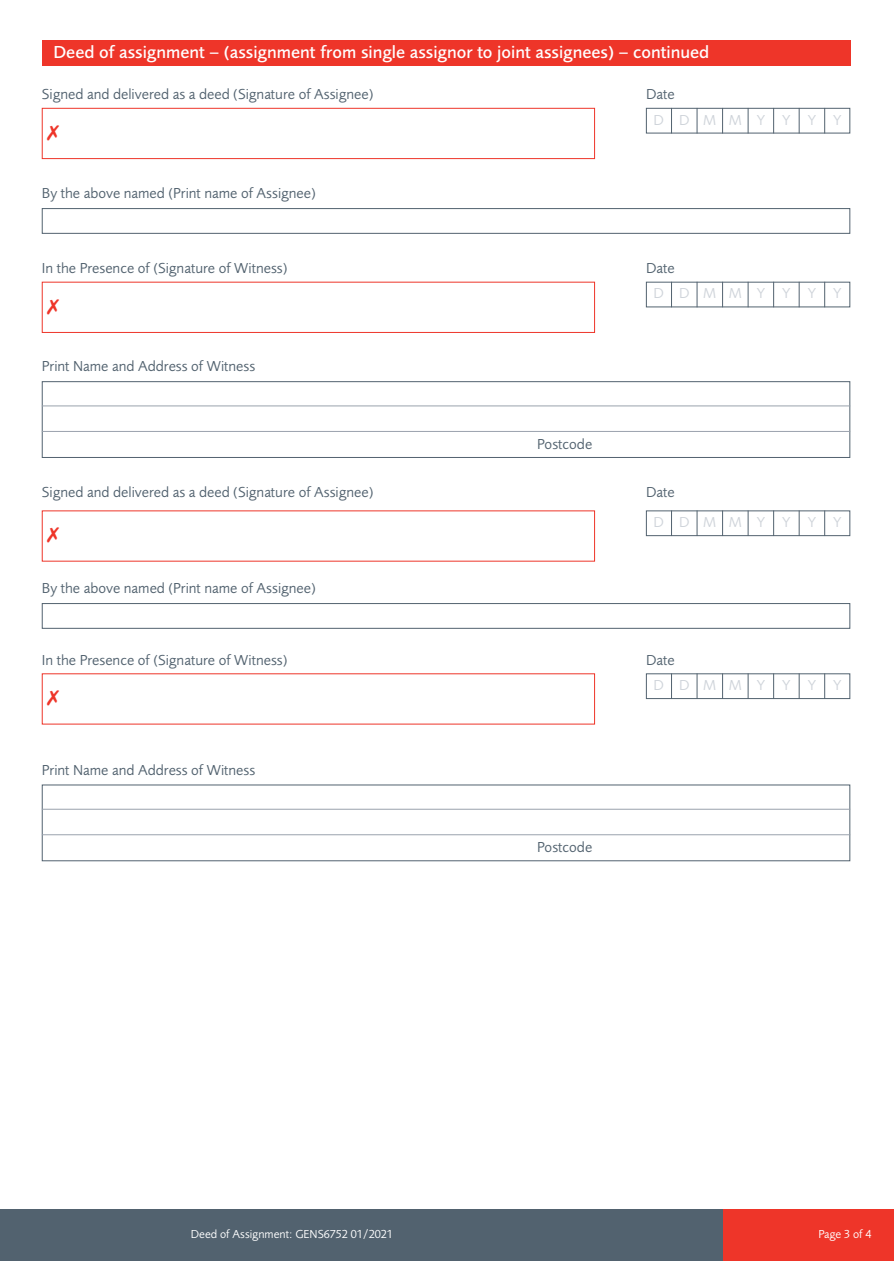
<style>
.page{position:relative;width:894px;height:1261px;background:#fff}
.page>*{position:absolute;margin:0;border:0;box-sizing:border-box;transform-origin:0 0}
.t1{font:500 18px "Pru Sans";color:#fff}
.t2{font:15px "Pru Sans";color:#52626f}
.t3{font:15px "Pru Sans";letter-spacing:.95em;color:#cfd4da}
.t4{font:12px "Pru Sans";color:#fff}
</style>
<div class="page">
<div style="left:0;top:1209px;width:892px;height:52px;background:#52626f"></div>
<div style="left:722px;top:1209px;width:171px;height:52px;background:#ee3529"></div>
<div style="left:42px;top:208px;width:808px;height:26px;border:1px solid #52626f"></div>
<div style="left:42px;top:108px;width:553px;height:51px;border:1px solid #ee3529"></div>
<div style="left:646px;top:108px;width:204px;height:25px;border:1px solid #52626f"></div>
<svg style="left:671px;top:108px;width:1px;height:25px"></svg>
<svg style="left:696px;top:108px;width:1px;height:25px"></svg>
<svg style="left:722px;top:108px;width:1px;height:25px"></svg>
<svg style="left:747px;top:108px;width:1px;height:25px"></svg>
<svg style="left:773px;top:108px;width:1px;height:25px"></svg>
<svg style="left:798px;top:108px;width:1px;height:25px"></svg>
<svg style="left:824px;top:108px;width:1px;height:25px"></svg>
<div style="left:42px;top:282px;width:553px;height:51px;border:1px solid #ee3529"></div>
<div style="left:646px;top:282px;width:204px;height:25px;border:1px solid #52626f"></div>
<svg style="left:671px;top:282px;width:1px;height:25px"></svg>
<svg style="left:696px;top:282px;width:1px;height:25px"></svg>
<svg style="left:722px;top:282px;width:1px;height:25px"></svg>
<svg style="left:747px;top:282px;width:1px;height:25px"></svg>
<svg style="left:773px;top:282px;width:1px;height:25px"></svg>
<svg style="left:798px;top:282px;width:1px;height:25px"></svg>
<svg style="left:824px;top:282px;width:1px;height:25px"></svg>
<div style="left:42px;top:381px;width:808px;height:77px;border:1px solid #52626f"></div>
<hr style="left:42px;top:431px;width:808px;height:1px;background:#9aa2ad">
<hr style="left:42px;top:405px;width:808px;height:1px;background:#9aa2ad">
<div style="left:42px;top:40px;width:808px;height:25px;background:#ee3529"></div>
<div style="left:42px;top:603px;width:808px;height:26px;border:1px solid #52626f"></div>
<div style="left:646px;top:510px;width:204px;height:26px;border:1px solid #52626f"></div>
<svg style="left:671px;top:510px;width:1px;height:26px"></svg>
<svg style="left:696px;top:510px;width:1px;height:26px"></svg>
<svg style="left:722px;top:510px;width:1px;height:26px"></svg>
<svg style="left:747px;top:510px;width:1px;height:26px"></svg>
<svg style="left:773px;top:510px;width:1px;height:26px"></svg>
<svg style="left:798px;top:510px;width:1px;height:26px"></svg>
<svg style="left:824px;top:510px;width:1px;height:26px"></svg>
<div style="left:646px;top:673px;width:204px;height:26px;border:1px solid #52626f"></div>
<svg style="left:671px;top:673px;width:1px;height:26px"></svg>
<svg style="left:696px;top:673px;width:1px;height:26px"></svg>
<svg style="left:722px;top:673px;width:1px;height:26px"></svg>
<svg style="left:747px;top:673px;width:1px;height:26px"></svg>
<svg style="left:773px;top:673px;width:1px;height:26px"></svg>
<svg style="left:798px;top:673px;width:1px;height:26px"></svg>
<svg style="left:824px;top:673px;width:1px;height:26px"></svg>
<div style="left:42px;top:784px;width:808px;height:77px;border:1px solid #52626f"></div>
<hr style="left:42px;top:834px;width:808px;height:1px;background:#9aa2ad">
<hr style="left:42px;top:809px;width:808px;height:1px;background:#9aa2ad">
<p class="t1" style="left:53px;top:45px;width:657px">Deed of assignment – (assignment from single assignor to joint assignees) – continued</p>
<p class="t1" style="left:53px;top:45px;width:181px">Part &lt;X&gt; – Sub h ading</p>
<p class="t2" style="left:42px;top:88px;width:333px">Signed and delivered as a deed (Signature of Assignee)</p>
<p class="t2" style="left:42px;top:187px;width:275px">By the above named (Print name of Assignee)</p>
<p class="t2" style="left:42px;top:262px;width:247px">In the Presence of (Signature of Witness)</p>
<p class="t2" style="left:42px;top:361px;width:215px">Print Name and Address of Witness</p>
<p class="t2" style="left:42px;top:487px;width:333px">Signed and delivered as a deed (Signature of Assignee)</p>
<p class="t2" style="left:42px;top:582px;width:275px">By the above named (Print name of Assignee)</p>
<p class="t2" style="left:42px;top:654px;width:247px">In the Presence of (Signature of Witness)</p>
<p class="t2" style="left:42px;top:764px;width:215px">Print Name and Address of Witness</p>
<p class="t2" style="left:646px;top:88px;width:30px">Date</p>
<p class="t3" style="left:653px;top:114px;width:190px">DDMMY Y Y Y</p>
<p class="t2" style="left:646px;top:262px;width:30px">Date</p>
<p class="t3" style="left:653px;top:288px;width:190px">DDMMY Y Y Y</p>
<p class="t2" style="left:537px;top:438px;width:56px">Postcode</p>
<p class="t2" style="left:646px;top:487px;width:30px">Date</p>
<p class="t3" style="left:653px;top:516px;width:190px">DDMMY Y Y Y</p>
<p class="t2" style="left:646px;top:654px;width:30px">Date</p>
<p class="t3" style="left:653px;top:679px;width:190px">DDMMY Y Y Y</p>
<p class="t2" style="left:537px;top:841px;width:56px">Postcode</p>
<p class="t4" style="left:191px;top:1229px;width:203px">Deed of Assignment: GENS6752 01/2021</p>
<p class="t4" style="left:818px;top:1229px;width:55px">Page 3 of 4</p>
</div>
